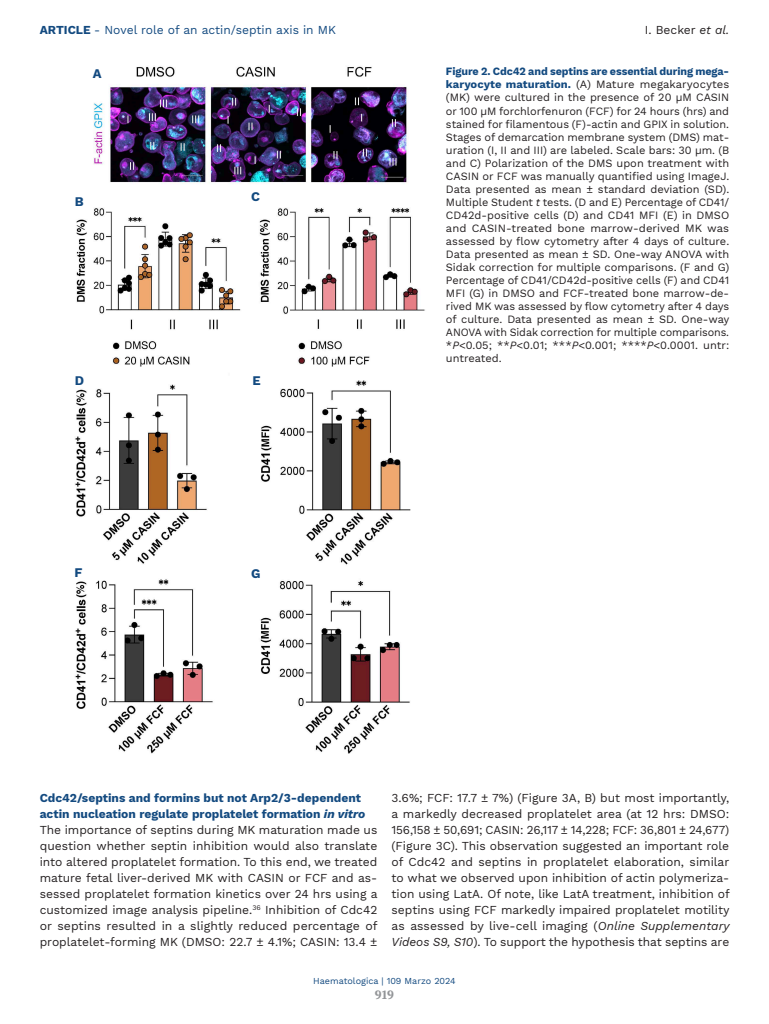
<style>
.page{position:relative;width:769px;height:1024px;background:#fff}
.page>*{position:absolute;margin:0;border:0;box-sizing:border-box;transform-origin:0 0}
.LETTERE_Figure{font:700 13px "Work Sans";color:#134a80}
.TESTO{font:12px/16px "Work Sans";color:#231f20;text-align:justify}
.TITOLETTO_Blu{font:700 12px/16px "Work Sans";color:#134a80}
.t1{font:12px "Work Sans";color:#134a80}
.t2{font:700 12px "Volkhov";color:#939598}
.DIDA_Figura{font:11px/13px "Work Sans";letter-spacing:-.01em;color:#231f20;text-align:justify}
.t3{font:9px "Work Sans";color:#134a80}
.s1{font-weight:700}
.s2{font-style:italic}
.s3{font-weight:700;color:#134a80}
</style>
<div class="page">
<img style="left:75px;top:66px;width:350px;height:687px">
<p class="t1" style="left:40px;top:23px;width:297px"><span class="s1">ARTICLE</span> - Novel role of an actin/septin axis in MK</p>
<p class="TESTO" style="left:644px;top:22px;width:86px">I. Becker <span class="s2">et al.</span></p>
<p class="LETTERE_Figure" style="left:93px;top:66px;width:10px">A</p>
<p class="LETTERE_Figure" style="left:75px;top:194px;width:10px">B</p>
<p class="LETTERE_Figure" style="left:251px;top:189px;width:10px">C</p>
<p class="LETTERE_Figure" style="left:75px;top:373px;width:11px">D</p>
<p class="LETTERE_Figure" style="left:252px;top:373px;width:10px">E</p>
<p class="LETTERE_Figure" style="left:75px;top:565px;width:9px">F</p>
<p class="LETTERE_Figure" style="left:251px;top:565px;width:11px">G</p>
<p class="DIDA_Figura" style="left:446px;top:66px;width:285px"><span class="s3">Figure 2. Cdc42 and septins are essential during mega&shy;karyocyte maturation.</span> (A) Mature megakaryocytes (MK) were cultured in the presence of 20 µM CASIN or 100 µM forchlorfenuron (FCF) for 24 hours (hrs) and stained for filamentous (F)-actin and GPIX in solution.<br>Stages of demarcation membrane system (DMS) mat&shy;uration (I, II and III) are labeled. Scale bars: 30 µm. (B and C) Polarization of the DMS upon treatment with CASIN or FCF was manually quantified using ImageJ.<br>Data presented as mean ± standard deviation (SD).<br>Multiple Student <span class="s2">t</span> tests. (D and E) Percentage of CD41/ CD42d-positive cells (D) and CD41 MFI (E) in DMSO and CASIN-treated bone marrow-derived MK was assessed by flow cytometry after 4 days of culture.<br>Data presented as mean ± SD. One-way ANOVA with Sidak correction for multiple comparisons. (F and G)<br>Percentage of CD41/CD42d-positive cells (F) and CD41<br>MFI (G) in DMSO and FCF-treated bone marrow-de&shy;rived MK was assessed by flow cytometry after 4 days of culture. Data presented as mean ± SD. One-way ANOVA with Sidak correction for multiple comparisons. *<span class="s2">P</span>&lt;0.05; **<span class="s2">P</span>&lt;0.01; ***<span class="s2">P</span>&lt;0.001; ****<span class="s2">P</span>&lt;0.0001. untr: untreated.</p>
<p class="TITOLETTO_Blu" style="left:40px;top:790px;width:327px">Cdc42/septins and formins but not Arp2/3-dependent actin nucleation regulate proplatelet formation <span class="s2">in vitro</span></p>
<p class="TESTO" style="left:40px;top:822px;width:339px">The importance of septins during MK maturation made us question whether septin inhibition would also translate into altered proplatelet formation. To this end, we treated mature fetal liver-derived MK with CASIN or FCF and as&shy;sessed proplatelet formation kinetics over 24 hrs using a customized image analysis pipeline.<sup>36</sup> Inhibition of Cdc42 or septins resulted in a slightly reduced percentage of proplatelet-forming MK (DMSO: 22.7 ± 4.1%; CASIN: 13.4 ±</p>
<p class="TESTO" style="left:391px;top:790px;width:339px">3.6%; FCF: 17.7 ± 7%) (Figure 3A, B) but most importantly, a markedly decreased proplatelet area (at 12 hrs: DMSO:<br>156,158 ± 50,691; CASIN: 26,117 ± 14,228; FCF: 36,801 ± 24,677) (Figure 3C). This observation suggested an important role of Cdc42 and septins in proplatelet elaboration, similar to what we observed upon inhibition of actin polymeriza&shy;tion using LatA. Of note, like LatA treatment, inhibition of septins using FCF markedly impaired proplatelet motility as assessed by live-cell imaging (<span class="s2">Online Supplementary Videos S9, S10</span>). To support the hypothesis that septins are</p>
<p class="t3" style="left:313px;top:975px;width:144px">Haematologica | 109 Marzo 2024</p>
<p class="t2" style="left:374px;top:987px;width:21px">919</p>
</div>
